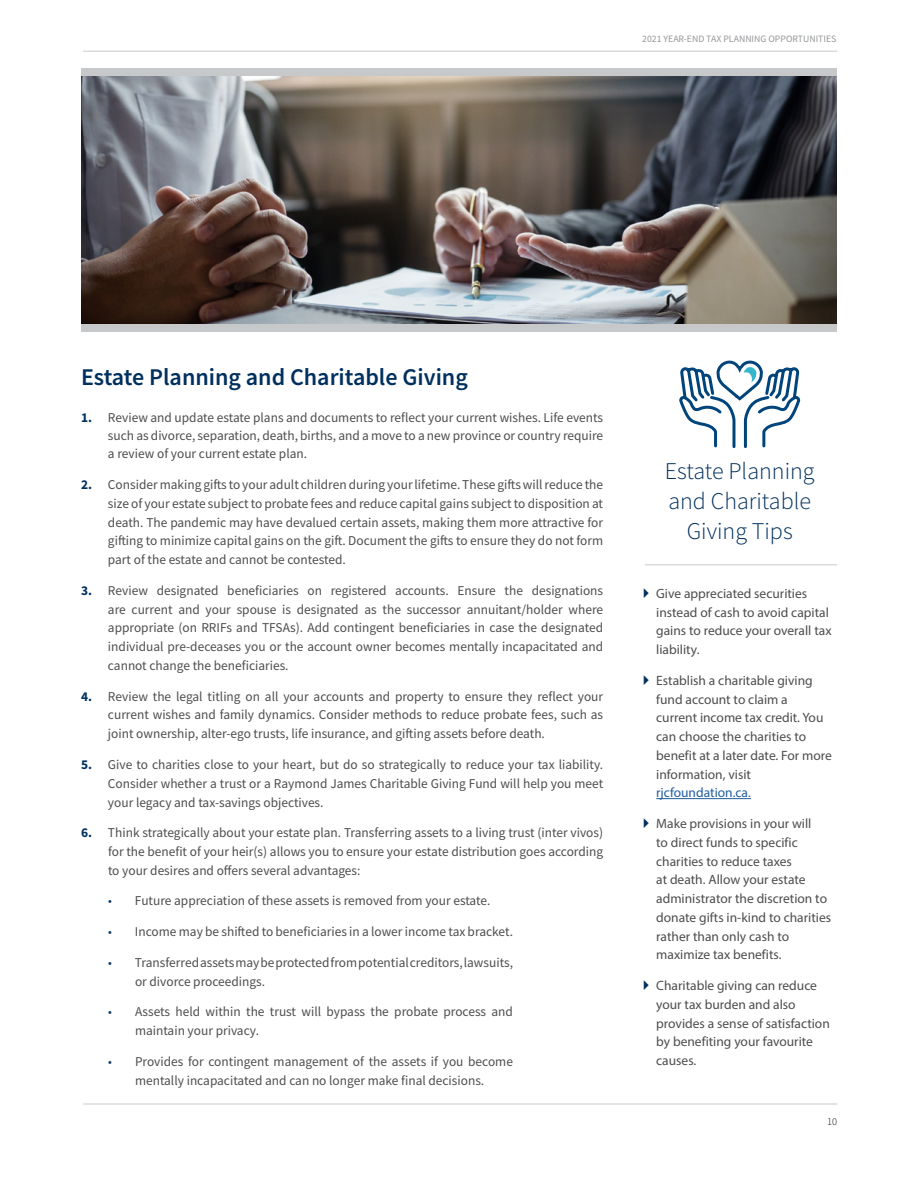
<style>
.page{position:relative;width:918px;height:1188px;background:#fff}
.page>*{position:absolute;margin:0;border:0;box-sizing:border-box;transform-origin:0 0}
.t1{font:300 24px/30px "Source Sans Pro";color:#00305e;text-align:center}
.t2{font:600 24px "Source Sans Pro";color:#00305e}
.t3{font:13.5px/18.8px "Source Sans Pro";color:#4d4d4f;text-align:justify}
.t4{font:13.5px/18.8px "Myriad Pro";color:#4d4d4f}
.t5{font:13.5px "Myriad Pro";color:#215e9e}
.t6{font:300 10.5px "Source Sans Pro";color:#0b0a0b}
.t7{font:9.75px "Source Sans Pro";color:#949699}
.s1{font-weight:700;color:#00305e}
.s2{font-family:"Myriad Pro";color:#00305e}
</style>
<div class="page">
<hr style="left:83px;top:51px;width:754px;height:1px;background:#c7c9cb">
<hr style="left:83px;top:1104px;width:754px;height:1px;background:#c7c9cb">
<hr style="left:656px;top:798px;width:95px;height:1px;background:#215e9e">
<hr style="left:645px;top:564px;width:192px;height:1px;background:#c7c9cb">
<svg style="left:679px;top:360px;width:122px;height:89px"></svg>
<img style="left:81px;top:75px;width:756px;height:250px">
<div style="left:81px;top:68px;width:756px;height:7px;background:#c7c8ca"></div>
<div style="left:81px;top:325px;width:756px;height:7px;background:#c7c8ca"></div>
<p class="t7" style="left:642px;top:33px;width:196px">2021 YEAR-END TAX PLANNING OPPORTUNITIES</p>
<h1 class="t2" style="left:81px;top:361px;width:388px">Estate Planning and Charitable Giving</h1>
<p class="t3" style="left:108px;top:408px;width:497px;line-height:18.3px;text-indent:-27px"><span class="s1">1.</span> Review and update estate plans and documents to reflect your current wishes. Life events such as divorce, separation, death, births, and a move to a new province or country require a review of your current estate plan.</p>
<p class="t3" style="left:108px;top:475px;width:497px;text-indent:-27px"><span class="s1">2.</span> Consider making gifts to your adult children during your lifetime. These gifts will reduce the size of your estate subject to probate fees and reduce capital gains subject to disposition at death. The pandemic may have devalued certain assets, making them more attractive for gifting to minimize capital gains on the gift. Document the gifts to ensure they do not form part of the estate and cannot be contested.</p>
<p class="t3" style="left:108px;top:581px;width:497px;text-indent:-27px"><span class="s1">3.</span> Review designated beneficiaries on registered accounts. Ensure the designations are current and your spouse is designated as the successor annuitant/holder where appropriate (on RRIFs and TFSAs). Add contingent beneficiaries in case the designated individual pre-deceases you or the account owner becomes mentally incapacitated and cannot change the beneficiaries.</p>
<p class="t3" style="left:108px;top:687px;width:497px;text-indent:-27px"><span class="s1">4.</span> Review the legal titling on all your accounts and property to ensure they reflect your current wishes and family dynamics. Consider methods to reduce probate fees, such as joint ownership, alter-ego trusts, life insurance, and gifting assets before death.</p>
<p class="t3" style="left:108px;top:755px;width:497px;text-indent:-27px"><span class="s1">5.</span> Give to charities close to your heart, but do so strategically to reduce your tax liability.<br>Consider whether a trust or a Raymond James Charitable Giving Fund will help you meet your legacy and tax-savings objectives.</p>
<p class="t3" style="left:108px;top:823px;width:497px;text-indent:-27px"><span class="s1">6.</span> Think strategically about your estate plan. Transferring assets to a living trust (inter vivos) for the benefit of your heir(s) allows you to ensure your estate distribution goes according to your desires and offers several advantages:</p>
<p class="t3" style="left:108px;top:892px;width:384px"><span class="s2">•</span> Future appreciation of these assets is removed from your estate.</p>
<p class="t3" style="left:108px;top:922px;width:406px"><span class="s2">•</span> Income may be shifted to beneficiaries in a lower income tax bracket.</p>
<p class="t3" style="left:135px;top:953px;width:380px;text-indent:-27px"><span class="s2">•</span> Transferred assets may be protected from potential creditors, lawsuits, or divorce proceedings.</p>
<p class="t3" style="left:135px;top:1003px;width:380px;text-indent:-27px"><span class="s2">•</span> Assets held within the trust will bypass the probate process and maintain your privacy.</p>
<p class="t3" style="left:108px;top:1052px;width:407px;text-align:center"><span class="s2">•</span> Provides for contingent management of the assets if you become mentally incapacitated and can no longer make final decisions.</p>
<h1 class="t1" style="left:665px;top:456px;width:151px">Estate Planning and Charitable<br>Giving Tips</h1>
<p class="t4" style="left:656px;top:584px;width:177px">Give appreciated securities instead of cash to avoid capital gains to reduce your overall tax liability.</p>
<p class="t4" style="left:656px;top:671px;width:177px">Establish a charitable giving fund account to claim a current income tax credit. You can choose the charities to benefit at a later date. For more information, visit</p>
<p class="t5" style="left:656px;top:784px;width:96px">rjcfoundation.ca.</p>
<p class="t4" style="left:656px;top:814px;width:176px">Make provisions in your will<br>to direct funds to specific charities to reduce taxes<br>at death. Allow your estate administrator the discretion to donate gifts in-kind to charities rather than only cash to maximize tax benefits.</p>
<p class="t4" style="left:656px;top:976px;width:175px">Charitable giving can reduce your tax burden and also provides a sense of satisfaction by benefiting your favourite causes.</p>
<p class="t6" style="left:827px;top:1115px;width:11px">10</p>
</div>
